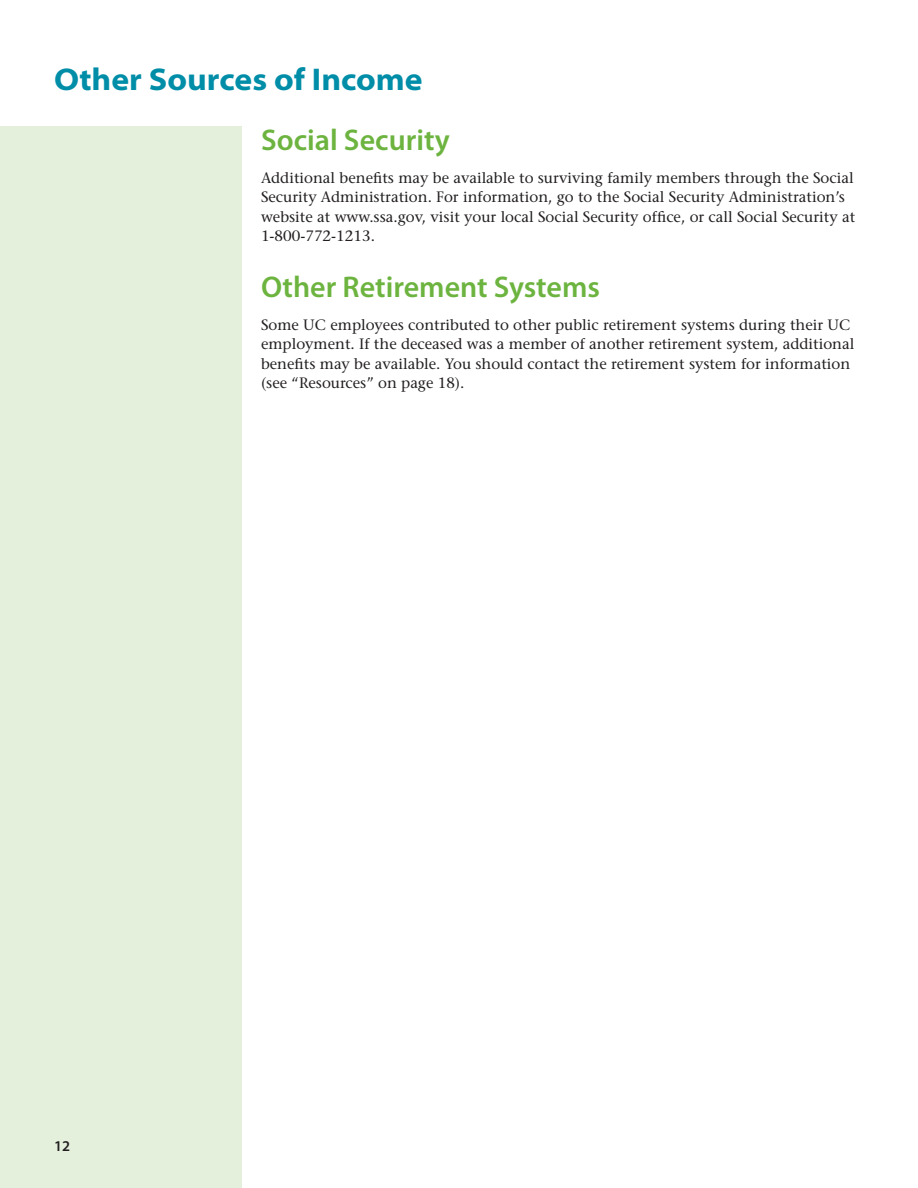
<style>
.page{position:relative;width:918px;height:1188px;background:#fff}
.page>*{position:absolute;margin:0;border:0;box-sizing:border-box;transform-origin:0 0}
.t1{font:700 semi-expanded 31.5px "Myriad Pro";color:#008da8}
.t2{font:600 30px "Myriad Pro";color:#6cb43f}
.t3{font:500 15px/19.5px "Stone Serif Std";color:#231f20}
.t4{font:600 15px "Myriad Pro";color:#231f20}
</style>
<div class="page">
<div style="left:0;top:126px;width:242px;height:1062px;background:#e5f0dc"></div>
<h1 class="t1" style="left:54px;top:61px;width:370px">Other Sources of Income</h1>
<h2 class="t2" style="left:261px;top:123px;width:190px">Social Security</h2>
<p class="t3" style="left:261px;top:168px;width:596px">Additional benefits may be available to surviving family members through the Social Security Administration. For information, go to the Social Security Administration’s website at www.ssa.gov, visit your local Social Security office, or call Social Security at 1-800-772-1213.</p>
<h2 class="t2" style="left:261px;top:270px;width:341px">Other Retirement Systems</h2>
<p class="t3" style="left:261px;top:315px;width:595px">Some UC employees contributed to other public retirement systems during their UC employment. If the deceased was a member of another retirement system, additional benefits may be available. You should contact the retirement system for information (see “Resources” on page 18).</p>
<p class="t4" style="left:54px;top:1138px;width:18px">12</p>
</div>
